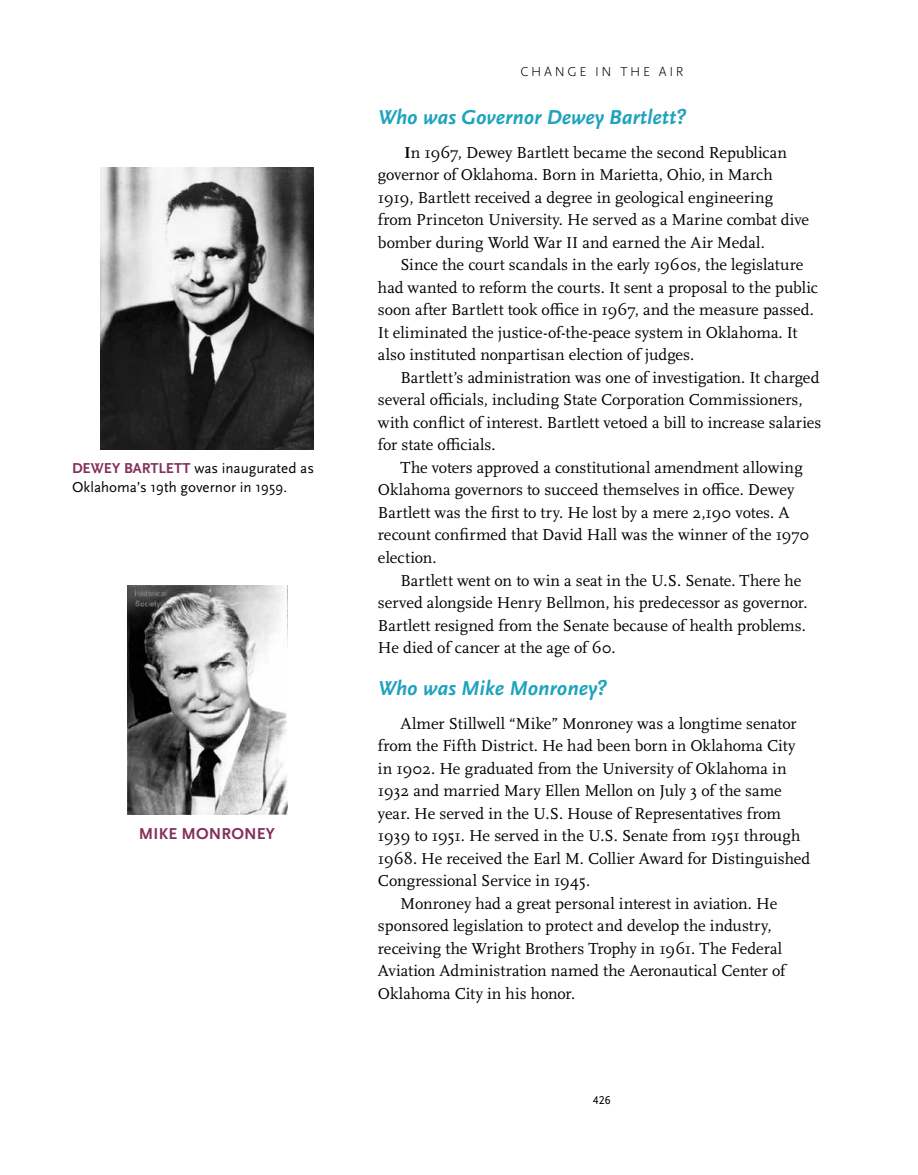
<style>
.page{position:relative;width:918px;height:1175px;background:#fff}
.page>*{position:absolute;margin:0;border:0;box-sizing:border-box;transform-origin:0 0}
.t1{font:italic 700 21px "Scala Sans OT";color:#1fa3bd}
.t2{font:16.5px/22.5px "Scala OT";color:#000}
.t3{font:700 16.5px "Scala Sans OT";color:#83305b}
.t4{font:15px/19.5px "Scala Sans OT";color:#000}
.t5{font:700 15px "Scala Sans OT";color:#83305b}
.t6{font:300 13.5px "Scala Sans OT";letter-spacing:.195em;color:#000}
.t7{font:12px "Scala Sans OT";color:#000}
.s1{font-weight:700}
</style>
<div class="page">
<img style="left:101px;top:168px;width:213px;height:281px">
<img style="left:127px;top:585px;width:160px;height:229px">
<p class="t4" style="left:72px;top:458px;width:244px;text-indent:122px">was inaugurated as<br>Oklahoma’s 19th governor in 1959.</p>
<p class="t5" style="left:72px;top:459px;width:21px">DEWE</p>
<p class="t5" style="left:112px;top:459px;width:31px">Y BARTLETT</p>
<p class="t3" style="left:139px;top:824px;width:70px">MIKE MONRONE</p>
<p class="t3" style="left:266px;top:824px;width:11px">Y</p>
<p class="t6" style="left:521px;top:64px;width:165px">CHANGE IN THE AIR</p>
<p class="t1" style="left:378px;top:105px;width:310px">Who was Governor Dewey Bartlett?</p>
<p class="t2" style="left:378px;top:141px;width:433px;text-indent:27px"><span class="s1">I</span>n 1967, Dewey Bartlett became the second Republican governor of Oklahoma. Born in Marietta, Ohio, in March 1919, Bartlett received a degree in geological engineering from Princeton University. He served as a Marine combat dive bomber during World War II and earned the Air Medal.</p>
<p class="t2" style="left:378px;top:254px;width:441px;text-indent:23px">Since the court scandals in the early 1960s, the legislature had wanted to reform the courts. It sent a proposal to the public soon after Bartlett took office in 1967, and the measure passed.<br>It eliminated the justice-of-the-peace system in Oklahoma. It also instituted nonpartisan election of judges.</p>
<p class="t2" style="left:378px;top:366px;width:445px;text-indent:23px">Bartlett’s administration was one of investigation. It charged several officials, including State Corporation Commissioners, with conflict of interest. Bartlett vetoed a bill to increase salaries for state officials.</p>
<p class="t2" style="left:378px;top:457px;width:433px;text-indent:23px">The voters approved a constitutional amendment allowing Oklahoma governors to succeed themselves in office. Dewey Bartlett was the first to try. He lost by a mere 2,190 votes. A recount confirmed that David Hall was the winner of the 1970 election.</p>
<p class="t2" style="left:378px;top:569px;width:431px;text-indent:23px">Bartlett went on to win a seat in the U.S. Senate. There he served alongside Henry Bellmon, his predecessor as governor.<br>Bartlett resigned from the Senate because of health problems.<br>He died of cancer at the age of 60.</p>
<p class="t1" style="left:378px;top:676px;width:231px">Who was Mike Monroney?</p>
<p class="t2" style="left:400px;top:712px;width:398px">Almer Stillwell “Mike” Monroney was a longtime senator</p>
<p class="t2" style="left:378px;top:735px;width:419px">from the Fifth District. He had been born in Oklahoma City</p>
<p class="t2" style="left:378px;top:757px;width:410px">in 1902. He graduated from the University of Oklahoma in</p>
<p class="t2" style="left:378px;top:780px;width:405px">1932 and married Mary Ellen Mellon on July 3 of the same</p>
<p class="t2" style="left:378px;top:802px;width:405px">year. He served in the U.S. House of Representatives from</p>
<p class="t2" style="left:378px;top:825px;width:424px">1939 to 1951. He served in the U.S. Senate from 1951 through</p>
<p class="t2" style="left:378px;top:847px;width:434px">1968. He received the Earl M. Collier Award for Distinguished</p>
<p class="t2" style="left:378px;top:870px;width:214px">Congressional Service in 1945.</p>
<p class="t2" style="left:400px;top:892px;width:378px">Monroney had a great personal interest in aviation. He</p>
<p class="t2" style="left:378px;top:915px;width:395px">sponsored legislation to protect and develop the industry,</p>
<p class="t2" style="left:378px;top:937px;width:406px">receiving the Wright Brothers Trophy in 1961. The Federal</p>
<p class="t2" style="left:378px;top:960px;width:409px">Aviation Administration named the Aeronautical Center of</p>
<p class="t2" style="left:378px;top:982px;width:199px">Oklahoma City in his honor.</p>
<p class="t7" style="left:593px;top:1094px;width:19px">426</p>
</div>
